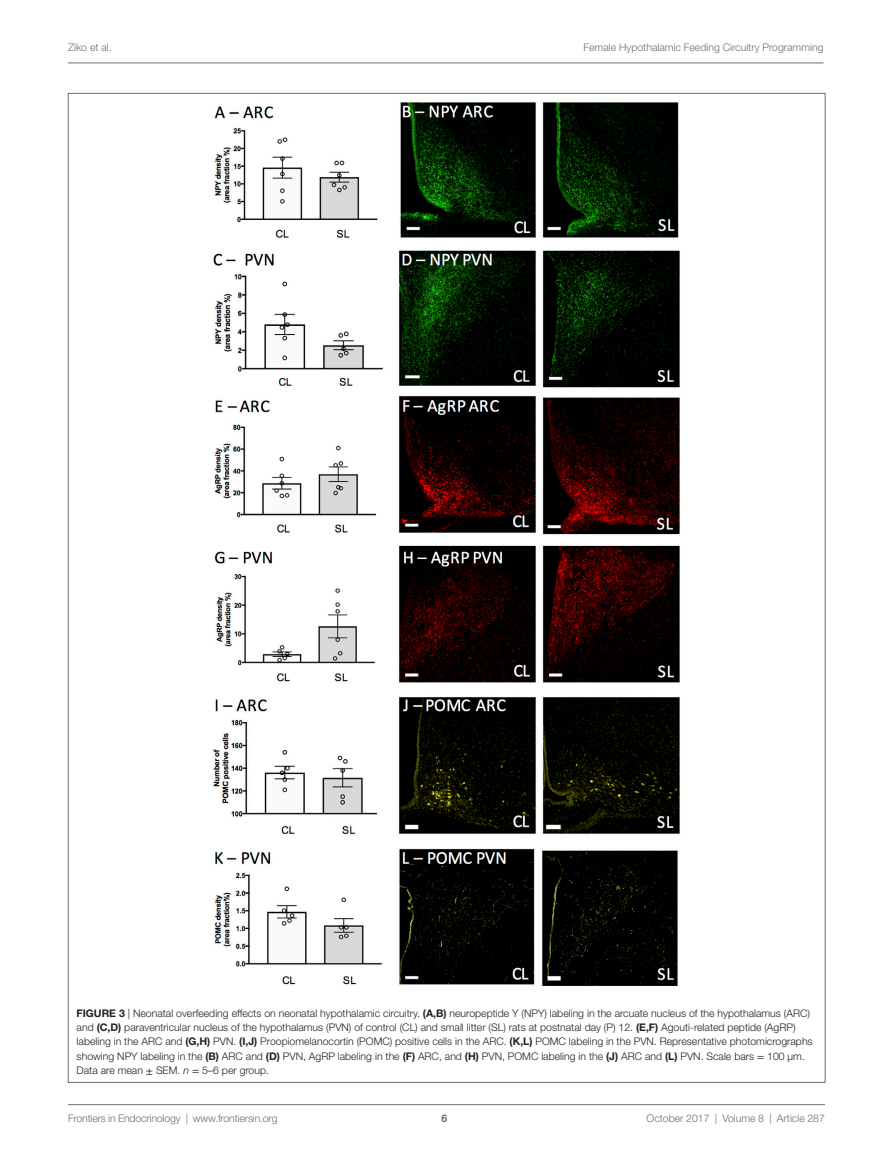
<style>
.page{position:relative;width:893px;height:1170px;background:#fff}
.page>*{position:absolute;margin:0;border:0;box-sizing:border-box;transform-origin:0 0}
.t1{font:300 10.5px/14.2px "Helvetica Neue LT Std";color:#231f20}
.t2{font:300 10.5px "Helvetica Neue LT Std";color:#6c6d70}
.t3{font:700 10.5px "Helvetica Neue LT Std";color:#6c6d70}
.s1{font-weight:700}
.s2{font-family:"STIX General";font-weight:400}
.s3{font-style:italic}
</style>
<div class="page">
<img style="left:213px;top:102px;width:467px;height:884px">
<hr style="left:68px;top:63px;width:756px;height:1px;background:#6c6d70">
<hr style="left:68px;top:1104px;width:757px;height:1px;background:#6c6d70">
<p class="t2" style="left:68px;top:41px;width:45px">Ziko et al.</p>
<p class="t2" style="left:583px;top:41px;width:242px">Female Hypothalamic Feeding Circuitry Programming</p>
<p class="t1" style="left:77px;top:1005px;width:737px"><span class="s1">FIGURE 3</span> | Neonatal overfeeding effects on neonatal hypothalamic circuitry. <span class="s1">(A,B)</span> neuropeptide Y (NPY) labeling in the arcuate nucleus of the hypothalamus (ARC) and <span class="s1">(C,D)</span> paraventricular nucleus of the hypothalamus (PVN) of control (CL) and small litter (SL) rats at postnatal day (P) 12. <span class="s1">(E,F)</span> Agouti-related peptide (AgRP) labeling in the ARC and <span class="s1">(G,H)</span> PVN. <span class="s1">(I,J)</span> Proopiomelanocortin (POMC) positive cells in the ARC. <span class="s1">(K,L)</span> POMC labeling in the PVN. Representative photomicrographs showing NPY labeling in the <span class="s1">(B)</span> ARC and <span class="s1">(D)</span> PVN, AgRP labeling in the <span class="s1">(F)</span> ARC, and <span class="s1">(H)</span> PVN, POMC labeling in the <span class="s1">(J)</span> ARC and <span class="s1">(L)</span> PVN. Scale bars <span class="s2">=</span> 100 µm.<br>Data are mean <span class="s2">±</span> SEM. <span class="s3">n</span> <span class="s2">=</span> 5–6 per group.</p>
<p class="t3" style="left:441px;top:1111px;width:7px">6</p>
<p class="t2" style="left:68px;top:1111px;width:211px">Frontiers in Endocrinology | www.frontiersin.org</p>
<p class="t2" style="left:647px;top:1111px;width:180px">October 2017 | Volume 8 | Article 287</p>
</div>
